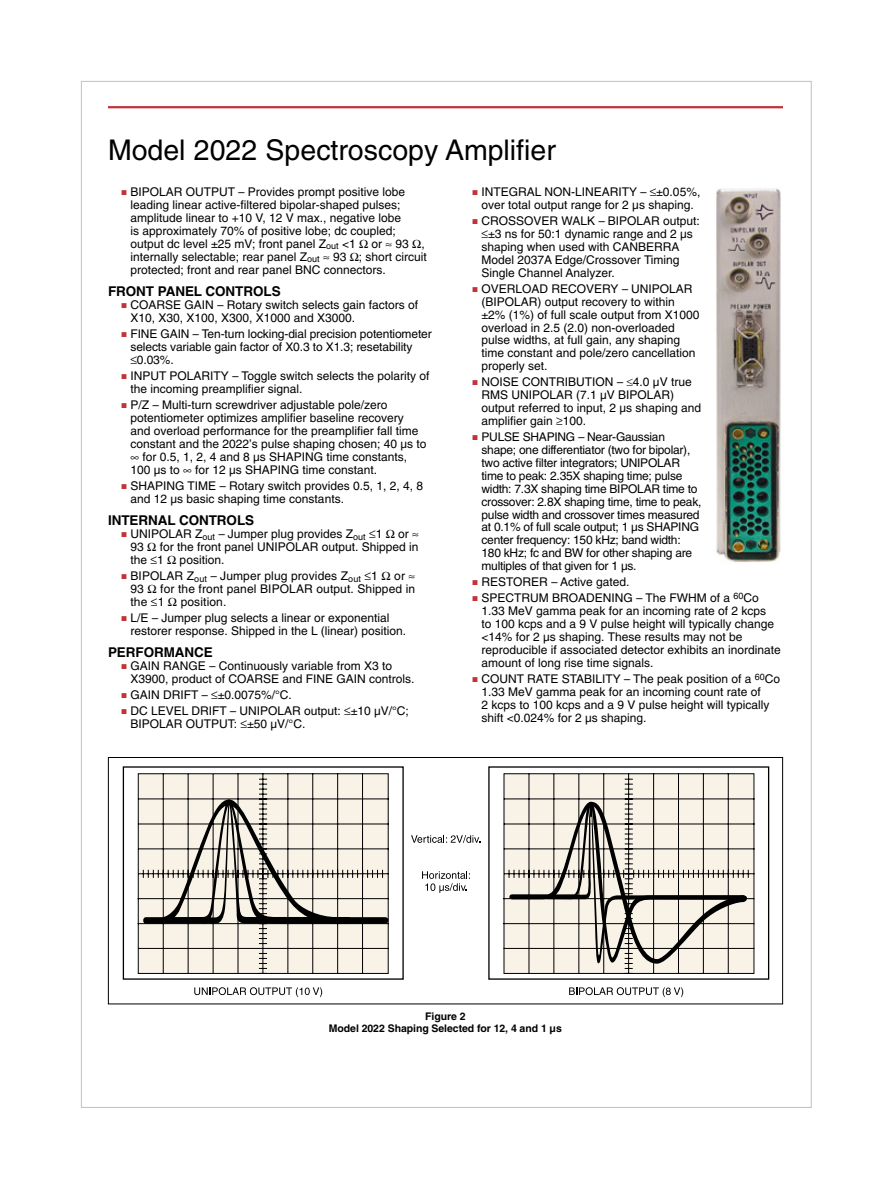
<style>
.page{position:relative;width:891px;height:1188px;background:#fff}
.page>*{position:absolute;margin:0;border:0;box-sizing:border-box;transform-origin:0 0}
.t1{font:28.5px "Helvetica";color:#000}
.t2{font:700 13.5px "Helvetica";letter-spacing:-.005em;color:#000}
.t3{font:12px/12.9px "Helvetica";color:#000}
.t4{font:12px/12.9px "Helvetica";letter-spacing:-.02em;color:#000}
.t5{font:700 10.5px/12px "Helvetica";letter-spacing:-.005em;color:#000;text-align:center}
.s1{color:#c2323a}
</style>
<div class="page">
<hr style="left:108px;top:106px;width:675px;height:2px;background:#c2323a">
<svg style="left:411px;top:835px;width:69px;height:8px"></svg>
<svg style="left:422px;top:871px;width:48px;height:22px"></svg>
<svg style="left:194px;top:987px;width:128px;height:10px"></svg>
<svg style="left:569px;top:987px;width:114px;height:10px"></svg>
<div style="left:108px;top:757px;width:675px;height:247px;border:1px solid #000"></div>
<img style="left:716px;top:188px;width:65px;height:374px">
<svg style="left:139px;top:774px;width:249px;height:200px;background:#cfcac1"></svg>
<svg style="left:504px;top:774px;width:249px;height:200px;background:#d0cbc1"></svg>
<h1 class="t1" style="left:108px;top:134px;width:449px">Model 2022 Spectroscopy Amplifier</h1>
<p class="t3" style="left:130px;top:186px;width:276px;text-indent:-9px"><span class="s1">■</span> BIPOLAR OUTPUT – Provides prompt positive lobe leading linear active-filtered bipolar-shaped pulses; amplitude linear to +10 V, 12 V max., negative lobe is approximately 70% of positive lobe; dc coupled; output dc level ±25 mV; front panel Z<sub>out</sub> &lt;1</p>
<p class="t3" style="left:472px;top:185px;width:229px;text-align:center"><span class="s1">■</span> INTEGRAL NON-LINEARITY – ≤±0.05%, over total output range for 2 µs shaping.</p>
<p class="t3" style="left:482px;top:214px;width:220px;text-indent:-9px"><span class="s1">■</span> CROSSOVER WALK – BIPOLAR output: ≤±3 ns for 50:1 dynamic range and 2 µs shaping when used with CANBERRA<br>Model 2037A Edge/Crossover Timing<br>Single Channel Analyzer.</p>
<p class="t3" style="left:482px;top:282px;width:220px;text-indent:-9px"><span class="s1">■</span> OVERLOAD RECOVERY – UNIPOLAR (BIPOLAR) output recovery to within ±2% (1%) of full scale output from X1000 overload in 2.5 (2.0) non-overloaded pulse widths, at full gain, any shaping time constant and pole/zero cancellation properly set.</p>
<p class="t3" style="left:482px;top:376px;width:221px;text-indent:-9px"><span class="s1">■</span> NOISE CONTRIBUTION – ≤4.0 µV true<br>RMS UNIPOLAR (7.1 µV BIPOLAR) output referred to input, 2 µs shaping and amplifier gain ≥100.</p>
<p class="t4" style="left:482px;top:430px;width:222px;text-indent:-9px"><span class="s1">■</span> PULSE SHAPING – Near-Gaussian shape; one differentiator (two for bipolar), two active filter integrators; UNIPOLAR time to peak: 2.35X shaping time; pulse width: 7.3X shaping time BIPOLAR time to crossover: 2.8X shaping time, time to peak, pulse width and crossover times measured at 0.1% of full scale output; 1 µs SHAPING center frequency: 150 kHz; band width:<br>180 kHz; fc and BW for other shaping are multiples of that given for 1 µs.</p>
<p class="t3" style="left:472px;top:576px;width:159px"><span class="s1">■</span> RESTORER – Active gated.</p>
<p class="t3" style="left:481px;top:592px;width:301px;text-indent:-9px"><span class="s1">■</span> SPECTRUM BROADENING – The FWHM of a <sup>60</sup>Co 1.33 MeV gamma peak for an incoming rate of 2 kcps<br>to 100 kcps and a 9 V pulse height will typically change &lt;14% for 2 µs shaping. These results may not be reproducible if associated detector exhibits an inordinate amount of long rise time signals.</p>
<p class="t3" style="left:481px;top:672px;width:300px;text-indent:-9px"><span class="s1">■</span> COUNT RATE STABILITY – The peak position of a <sup>60</sup>Co 1.33 MeV gamma peak for an incoming count rate of<br>2 kcps to 100 kcps and a 9 V pulse height will typically shift &lt;0.024% for 2 µs shaping.</p>
<p class="t3" style="left:131px;top:237px;width:298px;text-indent:241px">or ≈ 93 , internally selectable; rear panel Z<sub>out</sub> ≈ 93 ; short circuit protected; front and rear panel BNC connectors.</p>
<p class="t2" style="left:108px;top:283px;width:174px">FRONT PANEL CONTROLS</p>
<p class="t3" style="left:130px;top:298px;width:289px;text-indent:-9px"><span class="s1">■</span> COARSE GAIN – Rotary switch selects gain factors of<br>X10, X30, X100, X300, X1000 and X3000.</p>
<p class="t3" style="left:130px;top:327px;width:303px;text-indent:-9px"><span class="s1">■</span> FINE GAIN – Ten-turn locking-dial precision potentiometer selects variable gain factor of X0.3 to X1.3; resetability ≤0.03%.</p>
<p class="t3" style="left:130px;top:369px;width:300px;text-indent:-9px"><span class="s1">■</span> INPUT POLARITY – Toggle switch selects the polarity of the incoming preamplifier signal.</p>
<p class="t3" style="left:130px;top:398px;width:298px;text-indent:-9px"><span class="s1">■</span> P/Z – Multi-turn screwdriver adjustable pole/zero potentiometer optimizes amplifier baseline recovery and overload performance for the preamplifier fall time constant and the 2022’s pulse shaping chosen; 40 µs to ∞ for 0.5, 1, 2, 4 and 8 µs SHAPING time constants, 100 µs to ∞ for 12 µs SHAPING time constant.</p>
<p class="t3" style="left:130px;top:479px;width:294px;text-indent:-9px"><span class="s1">■</span> SHAPING TIME – Rotary switch provides 0.5, 1, 2, 4, 8 and 12 µs basic shaping time constants.</p>
<p class="t2" style="left:108px;top:512px;width:148px">INTERNAL CONTROLS</p>
<p class="t3" style="left:122px;top:527px;width:262px"><span class="s1">■</span> UNIPOLAR Z<sub>out</sub> – Jumper plug provides Z<sub>out</sub> ≤1</p>
<p class="t3" style="left:398px;top:527px;width:22px">or ≈</p>
<p class="t3" style="left:130px;top:540px;width:15px">93</p>
<p class="t3" style="left:130px;top:540px;width:290px;text-indent:29px">for the front panel UNIPOLAR output. Shipped in the ≤1</p>
<p class="t3" style="left:180px;top:553px;width:46px">position.</p>
<p class="t3" style="left:122px;top:569px;width:258px"><span class="s1">■</span> BIPOLAR Z<sub>out</sub> – Jumper plug provides Z<sub>out</sub> ≤1</p>
<p class="t3" style="left:394px;top:569px;width:22px">or ≈</p>
<p class="t3" style="left:130px;top:582px;width:15px">93</p>
<p class="t3" style="left:130px;top:582px;width:286px;text-indent:30px">for the front panel BIPOLAR output. Shipped in the ≤1</p>
<p class="t3" style="left:181px;top:595px;width:47px">position.</p>
<p class="t3" style="left:130px;top:611px;width:277px;text-indent:-9px"><span class="s1">■</span> L/E – Jumper plug selects a linear or exponential restorer response. Shipped in the L (linear) position.</p>
<p class="t2" style="left:108px;top:644px;width:106px">PERFORMANCE</p>
<p class="t3" style="left:130px;top:660px;width:286px;text-indent:-9px"><span class="s1">■</span> GAIN RANGE – Continuously variable from X3 to<br>X3900, product of COARSE and FINE GAIN controls.</p>
<p class="t3" style="left:122px;top:689px;width:172px"><span class="s1">■</span> GAIN DRIFT – ≤±0.0075%/°C.</p>
<p class="t3" style="left:130px;top:705px;width:280px;text-indent:-9px"><span class="s1">■</span> DC LEVEL DRIFT – UNIPOLAR output: ≤±10 µV/°C;<br>BIPOLAR OUTPUT: ≤±50 µV/°C.</p>
<p class="t5" style="left:329px;top:1010px;width:234px">Figure 2<br>Model 2022 Shaping Selected for 12, 4 and 1 µs</p>
</div>
